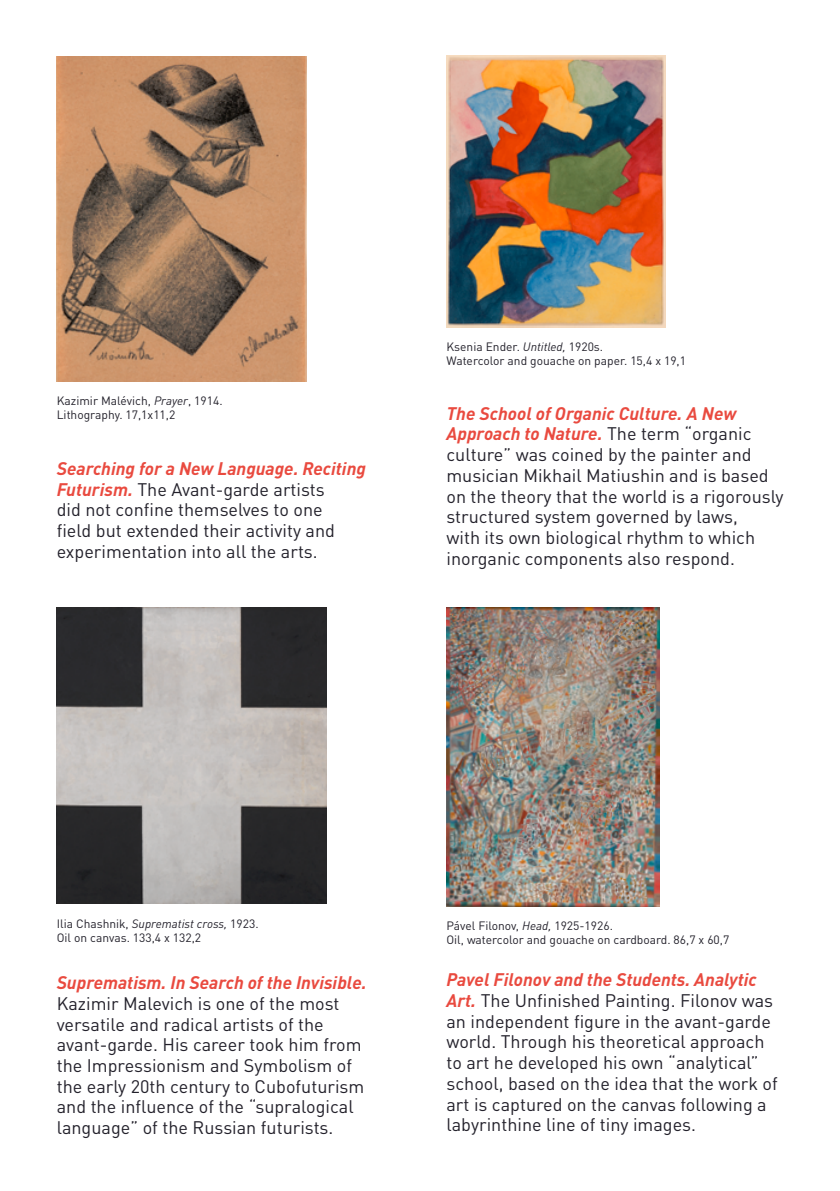
<style>
.page{position:relative;width:840px;height:1191px;background:#fff}
.page>*{position:absolute;margin:0;border:0;box-sizing:border-box;transform-origin:0 0}
.t1{font:18px/20.8px "DINOT";color:#23212b}
.t2{font:italic 700 18px "DINOT";color:#e94a3f}
.t3{font:12px/13.8px "DINOT";color:#23212b}
.s1{font-style:italic}
.s2{font-weight:700;font-style:italic;color:#e94a3f}
</style>
<div class="page">
<img style="left:57px;top:57px;width:249px;height:325px">
<img style="left:446px;top:55px;width:218px;height:273px">
<img style="left:57px;top:607px;width:269px;height:296px">
<img style="left:446px;top:607px;width:213px;height:299px">
<p class="t3" style="left:57px;top:394px;width:167px">Kazimir Malévich, <span class="s1">Prayer</span>, 1914.<br>Lithography. 17,1x11,2</p>
<p class="t1" style="left:57px;top:458px;width:310px"><span class="s2">Searching for a New Language. Reciting Futurism.</span> The Avant-garde artists<br>did not confine themselves to one<br>field but extended their activity and experimentation into all the arts.</p>
<p class="t3" style="left:446px;top:340px;width:241px">Ksenia Ender. <span class="s1">Untitled,</span> 1920s.<br>Watercolor and gouache on paper. 15,4 x 19,1</p>
<p class="t1" style="left:446px;top:402px;width:338px"><span class="s2">The School of Organic Culture. A New Approach to Nature.</span> The term “organic culture” was coined by the painter and musician Mikhail Matiushin and is based on the theory that the world is a rigorously structured system governed by laws,<br>with its own biological rhythm to which inorganic components also respond.</p>
<p class="t3" style="left:57px;top:916px;width:203px">Ilia Chashnik, <span class="s1">Suprematist cross,</span> 1923.<br>Oil on canvas. 133,4 x 132,2</p>
<p class="t3" style="left:446px;top:918px;width:284px">Pável Filonov, <span class="s1">Head,</span> 1925-1926.<br>Oil, watercolor and gouache on cardboard. 86,7 x 60,7</p>
<p class="t2" style="left:57px;top:971px;width:311px">Suprematism. In Search of the Invisible.</p>
<p class="t1" style="left:57px;top:992px;width:309px">Kazimir Malevich is one of the most versatile and radical artists of the avant-garde. His career took him from the Impressionism and Symbolism of the early 20th century to Cubofuturism and the influence of the “supralogical language” of the Russian futurists.</p>
<p class="t1" style="left:446px;top:969px;width:333px"><span class="s2">Pavel Filonov and the Students. Analytic Art.</span> The Unfinished Painting. Filonov was an independent figure in the avant-garde world. Through his theoretical approach to art he developed his own “analytical” school, based on the idea that the work of art is captured on the canvas following a labyrinthine line of tiny images.</p>
</div>
